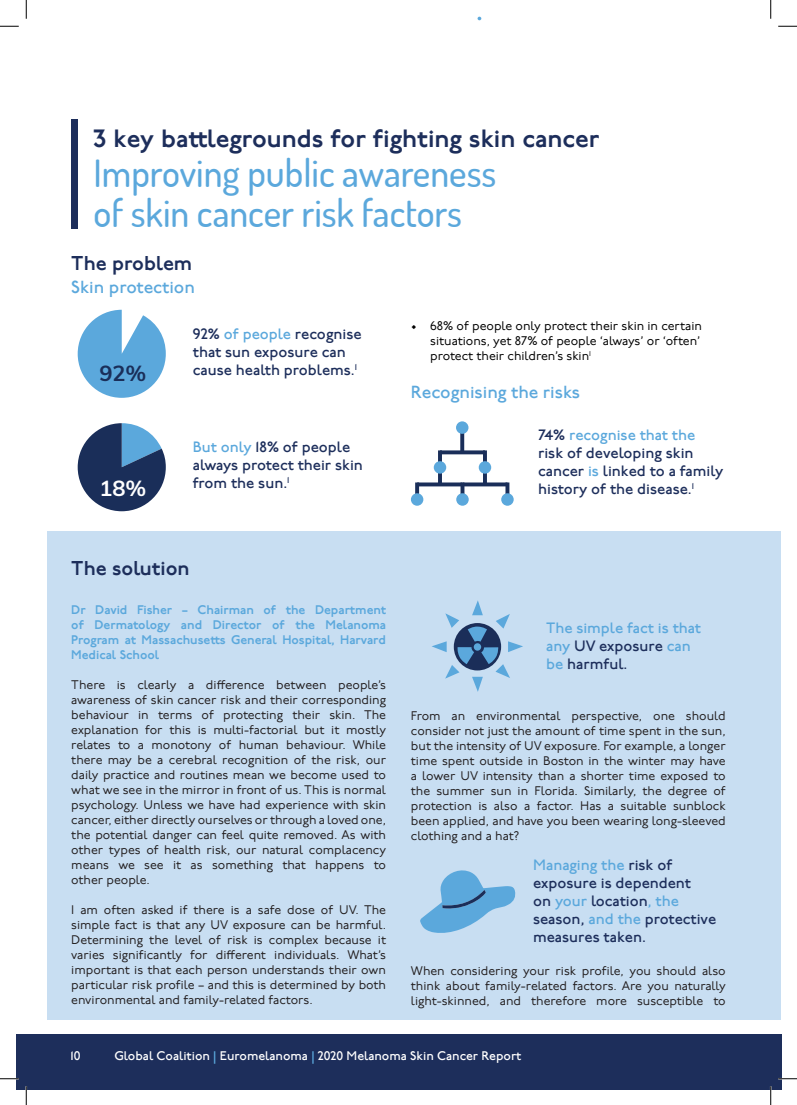
<style>
.page{position:relative;width:797px;height:1105px;background:#fff}
.page>*{position:absolute;margin:0;border:0;box-sizing:border-box;transform-origin:0 0}
.t1{font:500 37.5px/40px "Dosis";color:#5ba8dc}
.t2{font:700 25px "P22 Underground CY Demi";color:#1d2e5b}
.t3{font:700 21.88px "Muli";color:#1a2e59}
.t4{font:700 21.88px "Muli";color:#fff}
.t5{font:700 20px "P22 Underground CY Demi";color:#1d2e5b}
.t6{font:17.5px "P22 Underground CY Medium";color:#5ba8dc}
.t7{font:15px/18px "P22 Underground CY Medium";color:#1d2e5b}
.t8{font:15px/18px "P22 Underground CY Medium";color:#5ba8dc}
.t9{font:12.5px/15px "P22 Underground CY Pro";color:#231f20;text-align:justify}
.t10{font:700 12.5px/15px "P22 Underground CY Demi";color:#5ba8dc;text-align:justify}
.t11{font:12.5px/15px "P22 Underground CY Pro";color:#000001}
.t12{font:12.5px "P22 Underground CY Medium";color:#fff}
.s1{color:#5ba8dc}
.s2{color:#1d2e5b}
</style>
<div class="page">
<div style="left:16px;top:1034px;width:765px;height:55px;background:#1d2e5b"></div>
<div style="left:71px;top:119px;width:7px;height:109px;background:#1d2e5b"></div>
<div style="left:48px;top:531px;width:733px;height:488px;background:#c8def2"></div>
<svg style="left:460px;top:434px;width:4px;height:16px"></svg>
<div style="left:456px;top:421px;width:12px;height:13px;background:#5ba8dc;border-radius:50%"></div>
<svg style="left:442px;top:450px;width:41px;height:4px"></svg>
<hr style="left:438px;top:450px;width:4px;height:34px;background:#1a2e59">
<div style="left:434px;top:461px;width:12px;height:13px;background:#5ba8dc;border-radius:50%"></div>
<hr style="left:483px;top:450px;width:4px;height:34px;background:#1a2e59">
<div style="left:479px;top:461px;width:12px;height:13px;background:#5ba8dc;border-radius:50%"></div>
<svg style="left:464px;top:482px;width:41px;height:4px"></svg>
<svg style="left:460px;top:482px;width:4px;height:11px"></svg>
<div style="left:456px;top:493px;width:12px;height:13px;background:#5ba8dc;border-radius:50%"></div>
<svg style="left:505px;top:482px;width:4px;height:11px"></svg>
<div style="left:501px;top:493px;width:12px;height:13px;background:#5ba8dc;border-radius:50%"></div>
<svg style="left:419px;top:482px;width:43px;height:4px"></svg>
<svg style="left:415px;top:482px;width:4px;height:11px"></svg>
<div style="left:411px;top:493px;width:12px;height:13px;background:#5ba8dc;border-radius:50%"></div>
<svg style="left:432px;top:600px;width:91px;height:92px"></svg>
<svg style="left:420px;top:870px;width:96px;height:63px"></svg>
<svg style="left:78px;top:310px;width:88px;height:88px"></svg>
<svg style="left:78px;top:423px;width:88px;height:88px"></svg>
<svg style="left:477px;top:17px;width:4px;height:3px"></svg>
<svg style="left:0;top:25px;width:19px;height:2px"></svg>
<svg style="left:778px;top:25px;width:19px;height:2px"></svg>
<svg style="left:0;top:1078px;width:19px;height:1px"></svg>
<svg style="left:778px;top:1078px;width:19px;height:1px"></svg>
<svg style="left:25px;top:0;width:2px;height:19px"></svg>
<svg style="left:25px;top:1086px;width:2px;height:19px"></svg>
<svg style="left:770px;top:0;width:1px;height:19px"></svg>
<svg style="left:770px;top:1086px;width:1px;height:19px"></svg>
<h2 class="t2" style="left:94px;top:125px;width:507px">3 key battlegrounds for fighting skin cancer</h2>
<h1 class="t1" style="left:94px;top:152px;width:404px">Improving public awareness of skin cancer risk factors</h1>
<h3 class="t5" style="left:71px;top:252px;width:122px">The problem</h3>
<h3 class="t6" style="left:71px;top:277px;width:125px">Skin protection</h3>
<h3 class="t3" style="left:99px;top:358px;width:49px">92%</h3>
<h3 class="t4" style="left:99px;top:472px;width:49px">18%</h3>
<p class="t7" style="left:193px;top:326px;width:170px">92% <span class="s1">of people</span> recognise that sun exposure can cause health problems.<sup>1</sup></p>
<p class="t7" style="left:193px;top:438px;width:171px"><span class="s1">But only</span> 18% of people always protect their skin from the sun.<sup>1</sup></p>
<h3 class="t5" style="left:71px;top:557px;width:120px">The solution</h3>
<p class="t10" style="left:71px;top:603px;width:316px">Dr David Fisher – Chairman of the Department of Dermatology and Director of the Melanoma Program at Massachusetts General Hospital, Harvard Medical School</p>
<p class="t9" style="left:71px;top:677px;width:316px">There is clearly a difference between people’s awareness of skin cancer risk and their corresponding behaviour in terms of protecting their skin. The explanation for this is multi-factorial but it mostly relates to a monotony of human behaviour. While there may be a cerebral recognition of the risk, our daily practice and routines mean we become used to what we see in the mirror in front of us. This is normal psychology. Unless we have had experience with skin cancer, either directly ourselves or through a loved one, the potential danger can feel quite removed. As with other types of health risk, our natural complacency means we see it as something that happens to other people.</p>
<p class="t9" style="left:71px;top:902px;width:316px">I am often asked if there is a safe dose of UV. The simple fact is that any UV exposure can be harmful.<br>Determining the level of risk is complex because it varies significantly for different individuals. What’s important is that each person understands their own particular risk profile – and this is determined by both environmental and family-related factors.</p>
<p class="t11" style="left:430px;top:319px;width:273px;text-indent:-19px">• 68% of people only protect their skin in certain situations, yet 87% of people ‘always’ or ‘often’ protect their children’s skin<sup>1</sup></p>
<h3 class="t6" style="left:411px;top:382px;width:171px">Recognising the risks</h3>
<p class="t7" style="left:538px;top:427px;width:187px">74% <span class="s1">recognise that the </span>risk of developing skin cancer <span class="s1">is</span> linked to a family history of the disease.<sup>1</sup></p>
<p class="t8" style="left:546px;top:619px;width:156px">The simple fact is that any <span class="s2">UV exposure</span> can be <span class="s2">harmful.</span></p>
<p class="t9" style="left:411px;top:708px;width:316px">From an environmental perspective, one should consider not just the amount of time spent in the sun, but the intensity of UV exposure. For example, a longer time spent outside in Boston in the winter may have a lower UV intensity than a shorter time exposed to the summer sun in Florida. Similarly, the degree of protection is also a factor. Has a suitable sunblock been applied, and have you been wearing long-sleeved clothing and a hat?</p>
<p class="t7" style="left:533px;top:857px;width:185px"><span class="s1">Managing the</span> risk of exposure is dependent<br>on <span class="s1">your</span> location<span class="s1">, the </span>season, <span class="s1">and the</span> protective measures taken.</p>
<p class="t9" style="left:411px;top:963px;width:316px">When considering your risk profile, you should also think about family-related factors. Are you naturally light-skinned, and therefore more susceptible to</p>
<p class="t12" style="left:71px;top:1048px;width:11px">10</p>
<p class="t12" style="left:114px;top:1048px;width:408px">Global Coalition <span class="s1">|</span> Euromelanoma <span class="s1">|</span> 2020 Melanoma Skin Cancer Report</p>
</div>
